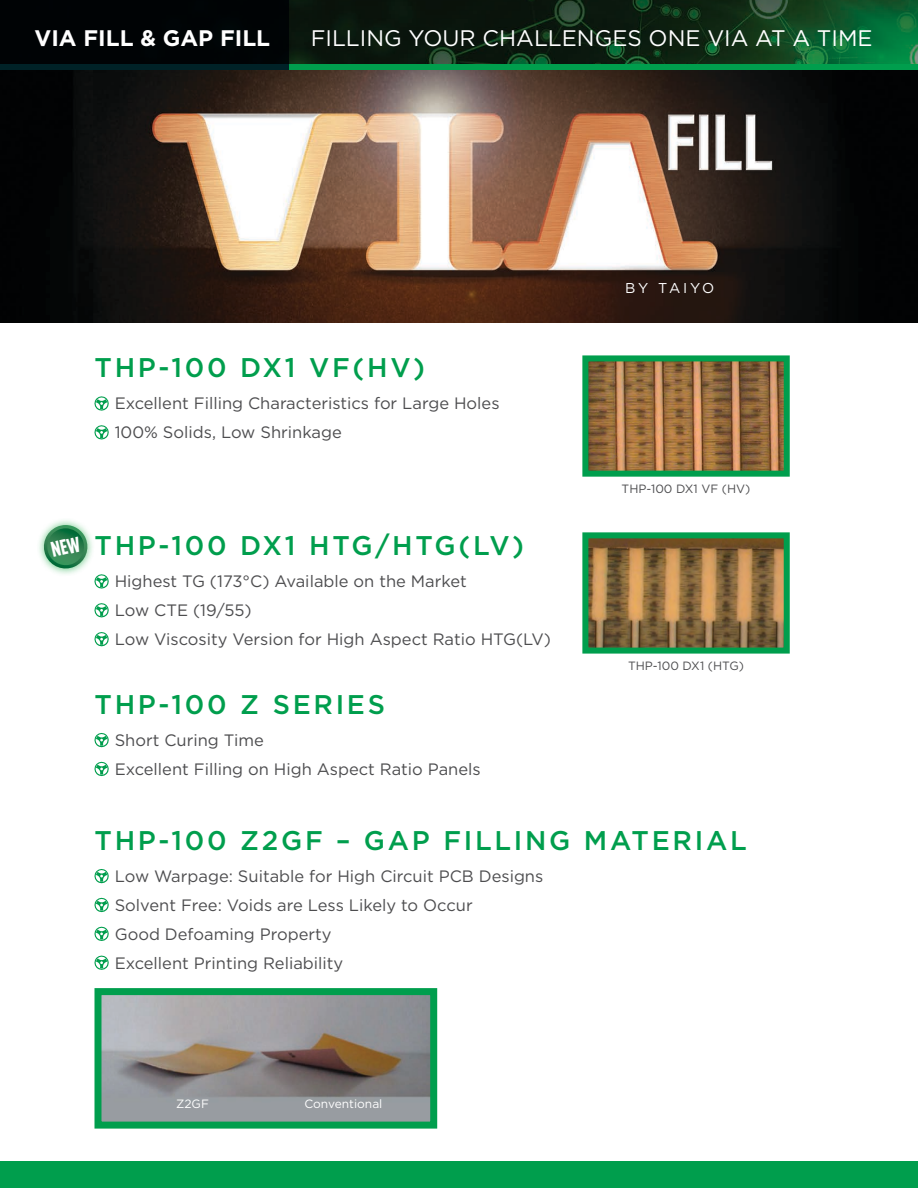
<style>
.page{position:relative;width:918px;height:1188px;background:#fff}
.page>*{position:absolute;margin:0;border:0;box-sizing:border-box;transform-origin:0 0}
.t1{font:500 27px "Gotham";letter-spacing:.1em;color:#009e4d}
.t2{font:22.5px "Gotham";color:#fff}
.t3{font:700 22.5px "Gotham";color:#fff}
.t4{font:16.5px/28.8px "Gotham";color:#4d4d4f}
.t5{font:14.25px "Gotham";letter-spacing:.17em;color:#fff}
.t6{font:12px "Gotham";color:#4d4d4f}
.t7{font:12px "Gotham";color:#fff}
</style>
<div class="page">
<div style="left:0;top:1161px;width:918px;height:27px;background:#009e4d"></div>
<img style="left:289px;top:0;width:629px;height:64px">
<img style="left:0;top:70px;width:918px;height:253px">
<svg style="left:94px;top:396px;width:15px;height:15px"></svg>
<svg style="left:94px;top:425px;width:15px;height:15px"></svg>
<svg style="left:94px;top:603px;width:15px;height:15px"></svg>
<svg style="left:94px;top:632px;width:15px;height:15px"></svg>
<svg style="left:94px;top:733px;width:15px;height:15px"></svg>
<svg style="left:94px;top:761px;width:15px;height:16px"></svg>
<svg style="left:94px;top:869px;width:15px;height:15px"></svg>
<svg style="left:94px;top:897px;width:15px;height:16px"></svg>
<svg style="left:94px;top:926px;width:15px;height:15px"></svg>
<svg style="left:94px;top:955px;width:15px;height:15px"></svg>
<img style="left:103px;top:996px;width:326px;height:125px">
<div style="left:95px;top:988px;width:342px;height:141px;border:7px solid #009e4d"></div>
<img style="left:589px;top:362px;width:194px;height:108px">
<div style="left:582px;top:355px;width:208px;height:122px;border:6px solid #009e4d"></div>
<img style="left:589px;top:539px;width:194px;height:108px">
<div style="left:582px;top:532px;width:208px;height:122px;border:6px solid #009e4d"></div>
<div style="left:0;top:64px;width:918px;height:6px;background:#009e4d"></div>
<svg style="left:0;top:0;width:289px;height:70px;background:#000608"></svg>
<div style="left:36px;top:517px;width:59px;height:59px;background:#31b457;opacity:.75"></div>
<svg style="left:41px;top:525px;width:68px;height:64px"></svg>
<h2 class="t3" style="left:35px;top:23px;width:237px">VIA FILL &amp; GAP FILL</h2>
<h2 class="t2" style="left:311px;top:24px;width:563px">FILLING YOUR CHALLENGES ONE VIA AT A TIME</h2>
<h1 class="t1" style="left:94px;top:350px;width:332px">THP-100 DX1 VF(HV)</h1>
<p class="t4" style="left:115px;top:389px;width:386px">Excellent Filling Characteristics for Large Holes<br>100% Solids, Low Shrinkage</p>
<h1 class="t1" style="left:94px;top:528px;width:431px">THP-100 DX1 HTG/HTG(LV)</h1>
<p class="t4" style="left:115px;top:567px;width:438px">Highest TG (173°C) Available on the Market<br>Low CTE (19/55)<br>Low Viscosity Version for High Aspect Ratio HTG(LV)</p>
<h1 class="t1" style="left:94px;top:686px;width:292px">THP-100 Z SERIES</h1>
<p class="t4" style="left:115px;top:725px;width:368px">Short Curing Time<br>Excellent Filling on High Aspect Ratio Panels</p>
<p class="t5" style="left:625px;top:279px;width:91px">BY TAIYO</p>
<p class="t6" style="left:622px;top:482px;width:130px">THP-100 DX1 VF (HV)</p>
<p class="t6" style="left:628px;top:658px;width:117px">THP-100 DX1 (HTG)</p>
<h1 class="t1" style="left:94px;top:822px;width:654px">THP-100 Z2GF – GAP FILLING MATERIAL</h1>
<p class="t4" style="left:115px;top:861px;width:430px">Low Warpage: Suitable for High Circuit PCB Designs Solvent Free: Voids are Less Likely to Occur<br>Good Defoaming Property<br>Excellent Printing Reliability</p>
<p class="t7" style="left:176px;top:1096px;width:34px">Z2GF</p>
<p class="t7" style="left:304px;top:1096px;width:80px">Conventional</p>
</div>
